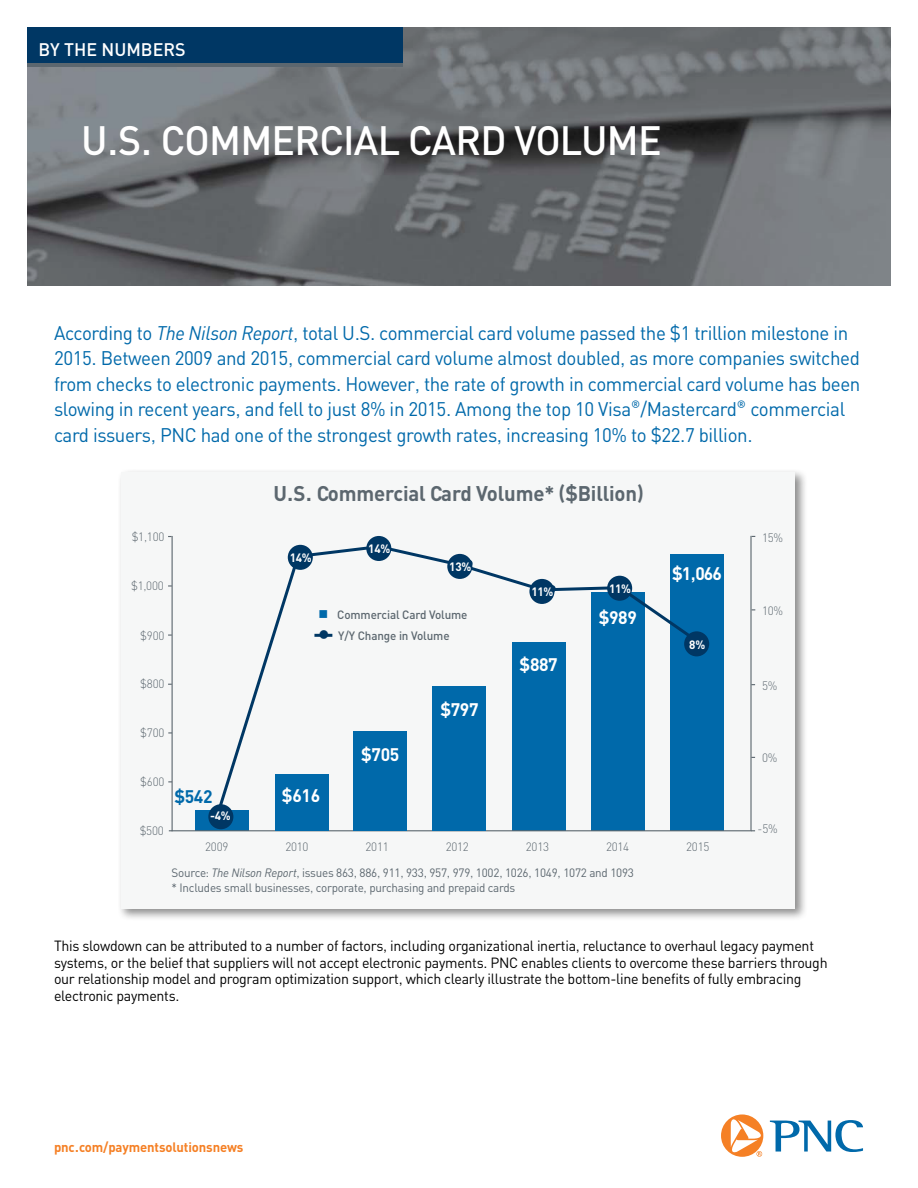
<style>
.page{position:relative;width:918px;height:1188px;background:#fff}
.page>*{position:absolute;margin:0;border:0;box-sizing:border-box;transform-origin:0 0}
.article_page_1_headl{font:500 40.5px "PNC Sans";letter-spacing:-.02em;color:#fff}
.a_table_copy_black{font:700 21px "PNC Sans";letter-spacing:-.01em;color:#5c676f}
.x_copy_intro_blue{font:19.5px/25.5px "PNC Sans";letter-spacing:-.02em;color:#0069aa;scale:.96 1}
.a_graph_copy{font:700 18px "PNC Sans";letter-spacing:-.02em;color:#fff}
.t1{font:500 18px "PNC Sans";color:#fff}
.a_graph_copy-2{font:700 18px "PNC Sans";color:#0069aa}
.a_body_copy_9_75_on{font:14.7px/16.5px "PNC Sans";letter-spacing:-.02em;color:#000}
.t2{font:700 13.5px "PNC Sans";letter-spacing:-.01em;color:#f58025}
.a_graph_copy-3{font:12px "PNC Sans";letter-spacing:-.02em;color:#5c676f}
.a_graph_copy-4{font:300 12px "PNC Sans";letter-spacing:-.02em;color:#5c676f}
.a_table_copy_black-2{font:500 12px "PNC Sans";letter-spacing:-.01em;color:#5c676f}
.a_graph_copy-5{font:700 12px "PNC Sans";letter-spacing:-.02em;color:#fff}
.s1{font-style:italic}
.s2{color:#0069aa}
.s3{color:#003764}
</style>
<div class="page">
<svg style="left:770px;top:1120px;width:93px;height:32px"></svg>
<svg style="left:721px;top:1114px;width:42px;height:43px"></svg>
<div style="left:118px;top:469px;width:690px;height:452px;background:#000;opacity:.45"></div>
<div style="left:121px;top:472px;width:674px;height:436px;background:#f6f7f7"></div>
<hr style="left:750px;top:536px;width:2px;height:295px;background:#5c676f">
<div style="left:512px;top:642px;width:54px;height:189px;background:#0069aa"></div>
<div style="left:591px;top:592px;width:54px;height:239px;background:#0069aa"></div>
<div style="left:670px;top:554px;width:54px;height:277px;background:#0069aa"></div>
<div style="left:195px;top:810px;width:54px;height:21px;background:#0069aa"></div>
<hr style="left:172px;top:536px;width:1px;height:295px;background:#5c676f">
<hr style="left:172px;top:830px;width:580px;height:1px;background:#5c676f">
<svg style="left:219px;top:544px;width:483px;height:272px"></svg>
<div style="left:465px;top:560px;width:8px;height:7px;background:#003764;border-radius:50%"></div>
<svg style="left:548px;top:585px;width:8px;height:8px"></svg>
<div style="left:275px;top:775px;width:54px;height:56px;background:#0069aa"></div>
<div style="left:353px;top:731px;width:54px;height:100px;background:#0069aa"></div>
<div style="left:432px;top:686px;width:54px;height:145px;background:#0069aa"></div>
<div style="left:288px;top:545px;width:25px;height:25px;background:#003764;border-radius:50%"></div>
<div style="left:366px;top:536px;width:25px;height:25px;background:#003764;border-radius:50%"></div>
<div style="left:208px;top:804px;width:25px;height:25px;background:#003764;border-radius:50%"></div>
<hr style="left:314px;top:634px;width:18px;height:3px;background:#003764">
<div style="left:447px;top:554px;width:25px;height:25px;background:#003764;border-radius:50%"></div>
<div style="left:529px;top:579px;width:25px;height:25px;background:#003764;border-radius:50%"></div>
<div style="left:607px;top:576px;width:25px;height:25px;background:#003764;border-radius:50%"></div>
<div style="left:684px;top:631px;width:25px;height:25px;background:#003764;border-radius:50%"></div>
<img style="left:27px;top:27px;width:864px;height:258px">
<div style="left:27px;top:27px;width:376px;height:39px;background:#003764"></div>
<hr style="left:27px;top:63px;width:376px;height:4px;background:#5c676f">
<p class="t1" style="left:38px;top:38px;width:149px">BY THE NUMBERS</p>
<p class="article_page_1_headl" style="left:81px;top:114px;width:582px">U.S. COMMERCIAL CARD VOLUME</p>
<p class="x_copy_intro_blue" style="left:54px;top:320px;width:842px">According to <span class="s1">The Nilson Report</span>, total U.S. commercial card volume passed the $1 trillion milestone in 2015. Between 2009 and 2015, commercial card volume almost doubled, as more companies switched from checks to electronic payments. However, the rate of growth in commercial card volume has been slowing in recent years, and fell to just 8% in 2015. Among the top 10 Visa®/Mastercard® commercial card issuers, PNC had one of the strongest growth rates, increasing 10% to $22.7 billion.</p>
<p class="a_table_copy_black" style="left:274px;top:479px;width:372px">U.S. Commercial Card Volume* ($Billion)</p>
<p class="a_graph_copy-4" style="left:132px;top:530px;width:34px">$1,100</p>
<p class="a_graph_copy-4" style="left:131px;top:578px;width:34px">$1,000</p>
<p class="a_graph_copy-4" style="left:140px;top:628px;width:26px">$900</p>
<p class="a_graph_copy-4" style="left:140px;top:677px;width:26px">$800</p>
<p class="a_graph_copy-4" style="left:140px;top:725px;width:26px">$700</p>
<p class="a_graph_copy-4" style="left:140px;top:774px;width:26px">$600</p>
<p class="a_graph_copy-4" style="left:140px;top:823px;width:26px">$500</p>
<p class="a_graph_copy-2" style="left:174px;top:785px;width:40px">$542</p>
<p class="a_graph_copy-5" style="left:210px;top:808px;width:22px">-4%</p>
<p class="a_graph_copy-5" style="left:290px;top:550px;width:24px">14%</p>
<p class="a_graph_copy-5" style="left:368px;top:541px;width:24px">14%</p>
<p class="a_graph_copy-5" style="left:449px;top:559px;width:24px">13%</p>
<p class="a_table_copy_black-2" style="left:319px;top:607px;width:151px"><span class="s2">■</span> Commercial Card Volume</p>
<p class="a_table_copy_black-2" style="left:319px;top:628px;width:133px"><span class="s3">●</span> Y/Y Change in Volume</p>
<p class="a_graph_copy" style="left:361px;top:743px;width:40px">$705</p>
<p class="a_graph_copy" style="left:440px;top:697px;width:40px">$797</p>
<p class="a_graph_copy" style="left:282px;top:784px;width:40px">$616</p>
<p class="a_graph_copy-4" style="left:205px;top:839px;width:25px">2009</p>
<p class="a_graph_copy-4" style="left:285px;top:839px;width:25px">2010</p>
<p class="a_graph_copy-4" style="left:366px;top:839px;width:25px">2011</p>
<p class="a_graph_copy-4" style="left:446px;top:839px;width:25px">2012</p>
<p class="a_graph_copy-5" style="left:531px;top:584px;width:24px">11%</p>
<p class="a_graph_copy-5" style="left:609px;top:581px;width:24px">11%</p>
<p class="a_graph_copy" style="left:520px;top:652px;width:40px">$887</p>
<p class="a_graph_copy" style="left:599px;top:606px;width:40px">$989</p>
<p class="a_graph_copy" style="left:672px;top:562px;width:52px">$1,066</p>
<p class="a_graph_copy-5" style="left:689px;top:637px;width:17px">8%</p>
<p class="a_graph_copy-4" style="left:526px;top:839px;width:25px">2013</p>
<p class="a_graph_copy-4" style="left:606px;top:839px;width:25px">2014</p>
<p class="a_graph_copy-4" style="left:686px;top:839px;width:25px">2015</p>
<p class="a_graph_copy-3" style="left:172px;top:865px;width:464px">Source: <span class="s1">The Nilson Report</span>, issues 863, 886, 911, 933, 957, 979, 1002, 1026, 1049, 1072 and 1093</p>
<p class="a_graph_copy-3" style="left:172px;top:880px;width:345px">* Includes small businesses, corporate, purchasing and prepaid cards</p>
<p class="a_graph_copy-4" style="left:762px;top:530px;width:23px">15%</p>
<p class="a_graph_copy-4" style="left:762px;top:603px;width:23px">10%</p>
<p class="a_graph_copy-4" style="left:762px;top:678px;width:17px">5%</p>
<p class="a_graph_copy-4" style="left:762px;top:750px;width:17px">0%</p>
<p class="a_graph_copy-4" style="left:758px;top:822px;width:22px">-5%</p>
<p class="a_body_copy_9_75_on" style="left:54px;top:937px;width:775px">This slowdown can be attributed to a number of factors, including organizational inertia, reluctance to overhaul legacy payment systems, or the belief that suppliers will not accept electronic payments. PNC enables clients to overcome these barriers through our relationship model and program optimization support, which clearly illustrate the bottom-line benefits of fully embracing electronic payments.</p>
<p class="t2" style="left:54px;top:1138px;width:191px">pnc.com/paymentsolutionsnews</p>
</div>
